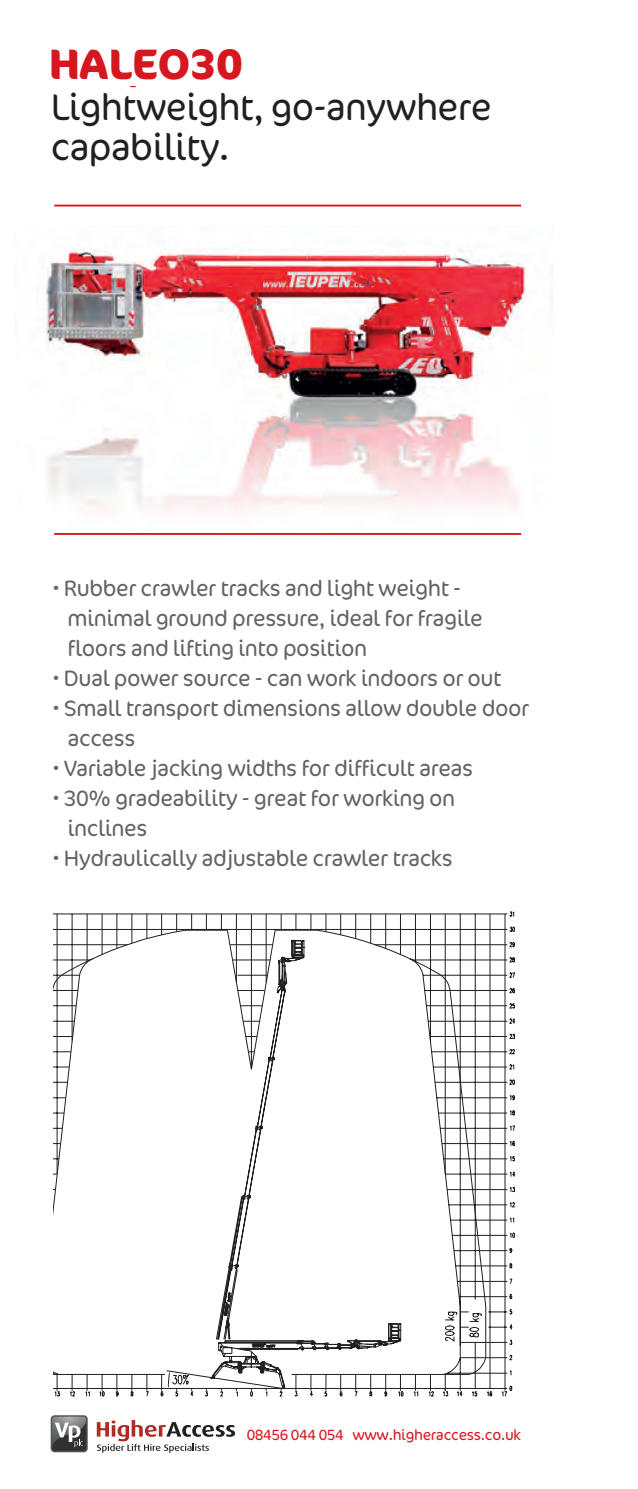
<style>
.page{position:relative;width:638px;height:1489px;background:#fff}
.page>*{position:absolute;margin:0;border:0;box-sizing:border-box;transform-origin:0 0}
.t1{font:700 42.5px "Cocon";letter-spacing:-.02em;color:#d7171f}
.t2{font:700 42.5px "Cocon";color:#d7171f}
.t3{font:300 37.5px/40px "Cocon";letter-spacing:-.02em;color:#231f20}
.t4{font:300 22.5px/30px "Cocon";letter-spacing:-.02em;color:#636366}
.t5{font:300 15px "Cocon";letter-spacing:-.02em;color:#d7171f}
</style>
<div class="page">
<hr style="left:54px;top:205px;width:467px;height:1px;background:#d7171f">
<hr style="left:54px;top:533px;width:467px;height:2px;background:#d7171f">
<svg style="left:55px;top:911px;width:460px;height:485px"></svg>
<svg style="left:457px;top:1390px;width:20px;height:6px"></svg>
<svg style="left:487px;top:1390px;width:20px;height:6px"></svg>
<svg style="left:53px;top:913px;width:454px;height:477px"></svg>
<img style="left:43px;top:248px;width:498px;height:264px">
<svg style="left:50px;top:1414px;width:38px;height:38px"></svg>
<svg style="left:51px;top:1414px;width:37px;height:38px"></svg>
<svg style="left:52px;top:1416px;width:34px;height:34px"></svg>
<svg style="left:97px;top:1420px;width:138px;height:32px"></svg>
<h1 class="t2" style="left:49px;top:39px;width:195px">HALEO30</h1>
<h1 class="t1" style="left:51px;top:39px;width:327px">Teupen Leo 30T</h1>
<h2 class="t3" style="left:51px;top:88px;width:442px">Lightweight, go-anywhere capability.</h2>
<p class="t4" style="left:67px;top:573px;width:417px;text-indent:-15px">• Rubber crawler tracks and light weight - minimal ground pressure, ideal for fragile floors and lifting into position</p>
<p class="t4" style="left:52px;top:663px;width:451px">• Dual power source - can work indoors or out</p>
<p class="t4" style="left:67px;top:693px;width:463px;text-indent:-15px">• Small transport dimensions allow double door access</p>
<p class="t4" style="left:52px;top:753px;width:422px">• Variable jacking widths for difficult areas</p>
<p class="t4" style="left:67px;top:783px;width:389px;text-indent:-15px">• 30% gradeability - great for working on inclines</p>
<p class="t4" style="left:52px;top:843px;width:402px">• Hydraulically adjustable crawler tracks</p>
<p class="t5" style="left:247px;top:1425px;width:276px">08456 044 054 www.higheraccess.co.uk</p>
</div>
